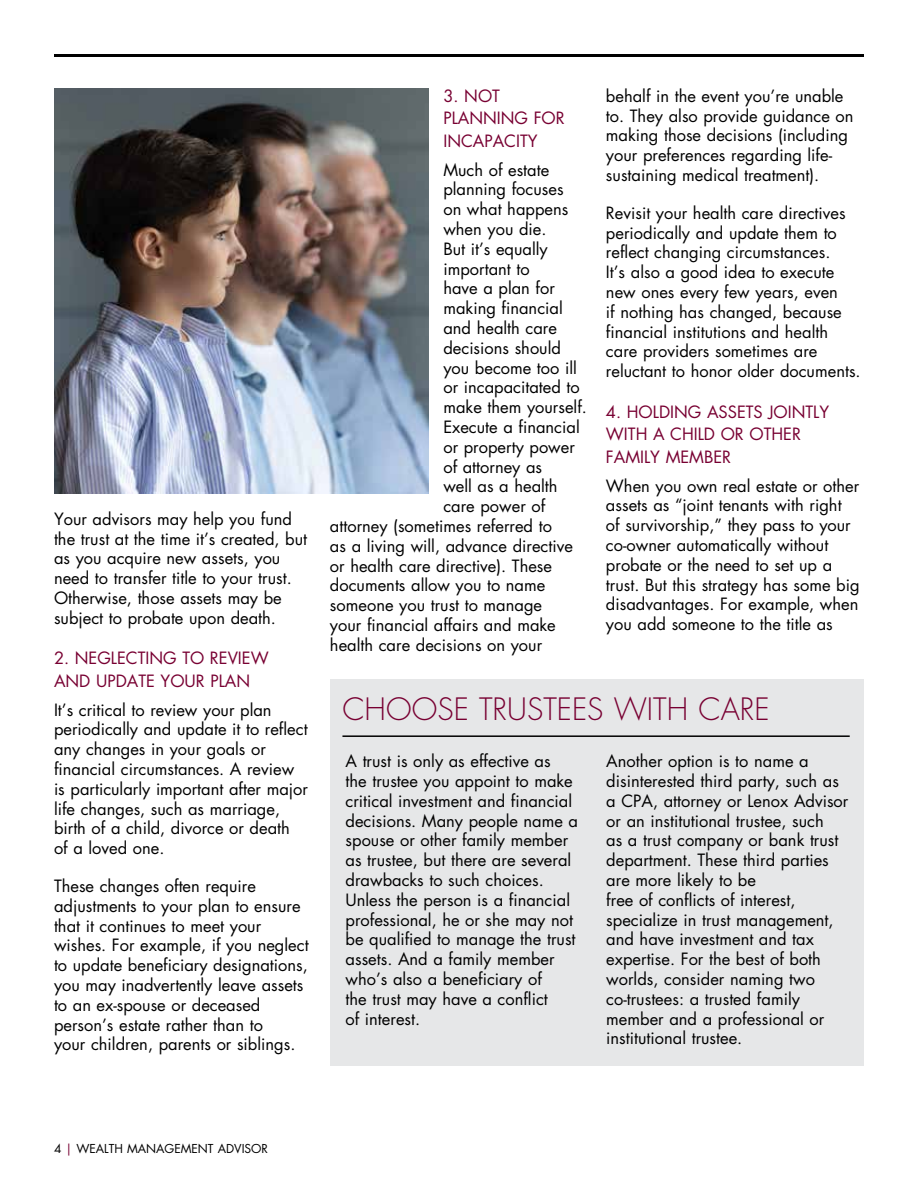
<style>
.page{position:relative;width:918px;height:1188px;background:#fff}
.page>*{position:absolute;margin:0;border:0;box-sizing:border-box;transform-origin:0 0}
.t1{font:300 30px "Futura Std";color:#780032}
.t2{font:16.5px/19.8px "Futura Std";color:#000}
.t3{font:16.5px/22.5px "Futura Std";color:#780032}
.t4{font:12px "Futura Std";color:#000}
.s1{color:#780032}
</style>
<div class="page">
<hr style="left:54px;top:54px;width:810px;height:2px;background:#000">
<div style="left:331px;top:679px;width:533px;height:387px;background:#e6e7e8"></div>
<hr style="left:342px;top:735px;width:508px;height:2px;background:#000">
<img style="left:54px;top:88px;width:374px;height:405px">
<p class="t2" style="left:54px;top:509px;width:255px">Your advisors may help you fund the trust at the time it’s created, but as you acquire new assets, you need to transfer title to your trust.<br>Otherwise, those assets may be subject to probate upon death.</p>
<p class="t3" style="left:54px;top:647px;width:216px">2. NEGLECTING TO REVIEW<br>AND UPDATE YOUR PLAN</p>
<p class="t2" style="left:54px;top:700px;width:256px">It’s critical to review your plan periodically and update it to reflect any changes in your goals or financial circumstances. A review is particularly important after major life changes, such as marriage, birth of a child, divorce or death<br>of a loved one.</p>
<p class="t2" style="left:54px;top:876px;width:256px">These changes often require adjustments to your plan to ensure that it continues to meet your wishes. For example, if you neglect to update beneficiary designations, you may inadvertently leave assets to an ex-spouse or deceased person’s estate rather than to<br>your children, parents or siblings.</p>
<p class="t3" style="left:443px;top:85px;width:123px">3. NOT<br>PLANNING FOR<br>INCAPACITY</p>
<p class="t2" style="left:443px;top:160px;width:107px">Much of estate</p>
<p class="t2" style="left:443px;top:180px;width:122px">planning focuses</p>
<p class="t2" style="left:443px;top:199px;width:127px">on what happens</p>
<p class="t2" style="left:443px;top:219px;width:105px">when you die.</p>
<p class="t2" style="left:443px;top:239px;width:106px">But it’s equally</p>
<p class="t2" style="left:443px;top:259px;width:88px">important to</p>
<p class="t2" style="left:443px;top:279px;width:113px">have a plan for</p>
<p class="t2" style="left:443px;top:298px;width:121px">making financial</p>
<p class="t2" style="left:443px;top:318px;width:115px">and health care</p>
<p class="t2" style="left:443px;top:338px;width:119px">decisions should</p>
<p class="t2" style="left:443px;top:358px;width:135px">you become too ill</p>
<p class="t2" style="left:443px;top:378px;width:138px">or incapacitated to</p>
<p class="t2" style="left:443px;top:397px;width:145px">make them yourself.</p>
<p class="t2" style="left:443px;top:417px;width:138px">Execute a financial</p>
<p class="t2" style="left:443px;top:437px;width:133px">or property power</p>
<p class="t2" style="left:443px;top:457px;width:100px">of attorney as</p>
<p class="t2" style="left:443px;top:477px;width:116px">well as a health</p>
<p class="t2" style="left:443px;top:496px;width:103px">care power of</p>
<p class="t2" style="left:330px;top:516px;width:223px">attorney (sometimes referred to</p>
<p class="t2" style="left:330px;top:536px;width:244px">as a living will, advance directive</p>
<p class="t2" style="left:330px;top:556px;width:224px">or health care directive). These</p>
<p class="t2" style="left:330px;top:576px;width:217px">documents allow you to name</p>
<p class="t2" style="left:330px;top:595px;width:214px">someone you trust to manage</p>
<p class="t2" style="left:330px;top:615px;width:227px">your financial affairs and make</p>
<p class="t2" style="left:330px;top:635px;width:214px">health care decisions on your</p>
<p class="t2" style="left:606px;top:86px;width:249px">behalf in the event you’re unable to. They also provide guidance on making those decisions (including your preferences regarding life&shy;sustaining medical treatment).</p>
<p class="t2" style="left:606px;top:203px;width:256px">Revisit your health care directives periodically and update them to reflect changing circumstances.<br>It’s also a good idea to execute new ones every few years, even<br>if nothing has changed, because financial institutions and health care providers sometimes are reluctant to honor older documents.</p>
<p class="t3" style="left:606px;top:401px;width:225px">4. HOLDING ASSETS JOINTLY<br>WITH A CHILD OR OTHER<br>FAMILY MEMBER</p>
<p class="t2" style="left:606px;top:476px;width:255px">When you own real estate or other assets as “joint tenants with right<br>of survivorship,” they pass to your co-owner automatically without probate or the need to set up a trust. But this strategy has some big disadvantages. For example, when you add someone to the title as</p>
<h1 class="t1" style="left:342px;top:691px;width:429px">CHOOSE TRUSTEES WITH CARE</h1>
<p class="t2" style="left:346px;top:751px;width:234px">A trust is only as effective as<br>the trustee you appoint to make critical investment and financial decisions. Many people name a spouse or other family member as trustee, but there are several drawbacks to such choices.<br>Unless the person is a financial professional, he or she may not be qualified to manage the trust assets. And a family member who’s also a beneficiary of<br>the trust may have a conflict<br>of interest.</p>
<p class="t2" style="left:606px;top:751px;width:244px">Another option is to name a disinterested third party, such as a CPA, attorney or Lenox Advisor or an institutional trustee, such<br>as a trust company or bank trust department. These third parties are more likely to be<br>free of conflicts of interest, specialize in trust management, and have investment and tax expertise. For the best of both worlds, consider naming two co-trustees: a trusted family member and a professional or institutional trustee.</p>
<p class="t4" style="left:54px;top:1141px;width:216px">4 <span class="s1">|</span> WEALTH MANAGEMENT ADVISOR</p>
</div>
